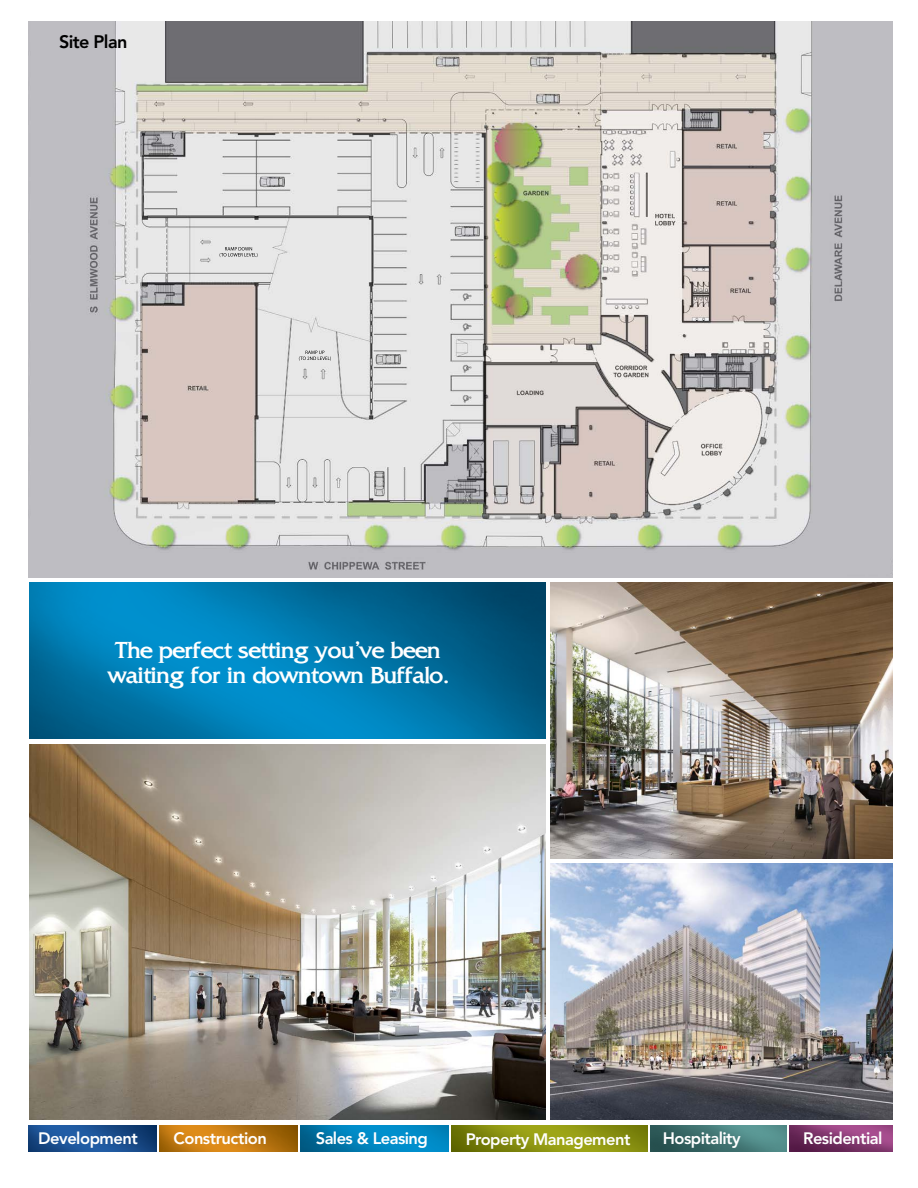
<style>
.page{position:relative;width:918px;height:1188px;background:#fff}
.page>*{position:absolute;margin:0;border:0;box-sizing:border-box;transform-origin:0 0}
.t1{font:21px/25.5px "Alliance Black SWFTE";color:#fff;text-align:center}
.t2{font:800 18px "Avenir LT Std";letter-spacing:-.035em;color:#000}
.t3{font:800 16.5px "Avenir LT Std";letter-spacing:-.035em;color:#fff}
</style>
<div class="page">
<img style="left:29px;top:22px;width:863px;height:555px">
<img style="left:299px;top:351px;width:32px;height:10px">
<img style="left:220px;top:247px;width:38px;height:10px">
<img style="left:159px;top:1125px;width:138px;height:27px">
<img style="left:300px;top:1125px;width:148px;height:27px">
<img style="left:451px;top:1125px;width:196px;height:27px">
<img style="left:29px;top:1125px;width:127px;height:27px">
<img style="left:650px;top:1125px;width:136px;height:27px">
<img style="left:790px;top:1125px;width:102px;height:27px">
<img style="left:30px;top:583px;width:515px;height:156px">
<img style="left:551px;top:583px;width:341px;height:276px">
<img style="left:551px;top:863px;width:341px;height:257px">
<img style="left:30px;top:744px;width:515px;height:376px">
<p class="t2" style="left:59px;top:31px;width:70px">Site Plan</p>
<p class="t1" style="left:108px;top:637px;width:342px">The perfect setting you’ve been waiting for in downtown Buffalo.</p>
<p class="t3" style="left:38px;top:1129px;width:101px">Development</p>
<p class="t3" style="left:174px;top:1129px;width:95px">Construction</p>
<p class="t3" style="left:316px;top:1129px;width:114px">Sales &amp; Leasing</p>
<p class="t3" style="left:466px;top:1129px;width:166px">Property Management</p>
<p class="t3" style="left:663px;top:1129px;width:79px">Hospitality</p>
<p class="t3" style="left:803px;top:1129px;width:81px">Residential</p>
</div>
